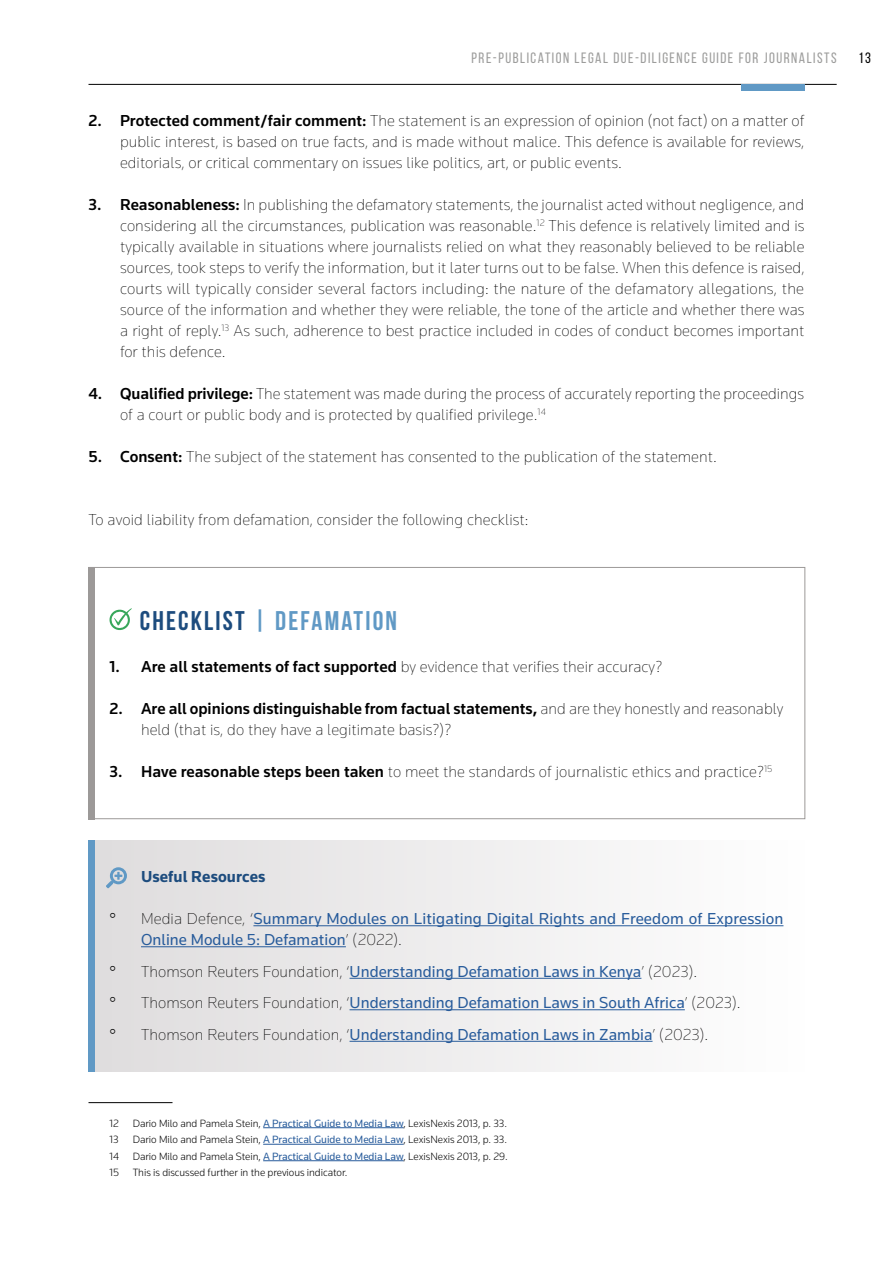
<style>
.page{position:relative;width:893px;height:1263px;background:#fff}
.page>*{position:absolute;margin:0;border:0;box-sizing:border-box;transform-origin:0 0}
.t1{font:700 27px "Bebas Neue";letter-spacing:.08em;color:#6099c5}
.t2{font:200 16.5px/21px "Knowledge";letter-spacing:.005em;color:#000;text-align:justify}
.t3{font:16.5px/31.5px "Knowledge";letter-spacing:.005em;color:#275b9b}
.t4{font:700 16.5px "Knowledge";letter-spacing:.005em;color:#1d4c7e}
.t5{font:15px "Bebas Neue";letter-spacing:.1em;color:#9d9d9c}
.t6{font:15px "Bebas Neue";color:#000}
.t7{font:300 10.95px "Knowledge";letter-spacing:-.005em;color:#000}
.s1{font-weight:500}
.s2{color:#1d4c7e}
.s3{font-weight:200;color:#000}
.s4{font-weight:400;color:#275b9b}
</style>
<div class="page">
<hr style="left:88px;top:84px;width:749px;height:1px;background:#000">
<div style="left:741px;top:84px;width:63px;height:6px;background:#6099c5"></div>
<div style="left:89px;top:840px;width:716px;height:231px;background:linear-gradient(to right,#dedcdd,#fdfdfe)"></div>
<div style="left:88px;top:840px;width:6px;height:231px;background:#6099c5"></div>
<div style="left:89px;top:567px;width:716px;height:252px;background:#fff;border:1px solid #9c9998"></div>
<div style="left:88px;top:567px;width:6px;height:252px;background:#9c9998"></div>
<svg style="left:109px;top:608px;width:23px;height:22px"></svg>
<hr style="left:253px;top:925px;width:530px;height:1px;background:#275b9b">
<hr style="left:141px;top:946px;width:205px;height:1px;background:#275b9b">
<hr style="left:350px;top:978px;width:291px;height:1px;background:#275b9b">
<hr style="left:350px;top:1009px;width:335px;height:1px;background:#275b9b">
<hr style="left:350px;top:1041px;width:302px;height:1px;background:#275b9b">
<hr style="left:88px;top:1102px;width:84px;height:1px;background:#000">
<hr style="left:263px;top:1127px;width:141px;height:1px;background:#275b9b">
<hr style="left:263px;top:1144px;width:141px;height:1px;background:#275b9b">
<hr style="left:263px;top:1160px;width:141px;height:1px;background:#275b9b">
<svg style="left:106px;top:867px;width:21px;height:21px"></svg>
<svg style="left:110px;top:913px;width:5px;height:5px"></svg>
<svg style="left:110px;top:965px;width:5px;height:5px"></svg>
<svg style="left:110px;top:997px;width:5px;height:5px"></svg>
<svg style="left:110px;top:1028px;width:5px;height:5px"></svg>
<p class="t5" style="left:471px;top:50px;width:367px">PRE-PUBLICATION LEGAL DUE-DILIGENCE GUIDE FOR JOURNALISTS</p>
<p class="t6" style="left:859px;top:50px;width:14px">13</p>
<p class="t2" style="left:120px;top:110px;width:686px;text-indent:-31px"><span class="s1">2. Protected comment/fair comment:</span> The statement is an expression of opinion (not fact) on a matter of public interest, is based on true facts, and is made without malice. This defence is available for reviews, editorials, or critical commentary on issues like politics, art, or public events.</p>
<p class="t2" style="left:120px;top:194px;width:686px;text-indent:-32px"><span class="s1">3. Reasonableness:</span> In publishing the defamatory statements, the journalist acted without negligence, and considering all the circumstances, publication was reasonable.<sup>12</sup> This defence is relatively limited and is typically available in situations where journalists relied on what they reasonably believed to be reliable sources, took steps to verify the information, but it later turns out to be false. When this defence is raised, courts will typically consider several factors including: the nature of the defamatory allegations, the source of the information and whether they were reliable, the tone of the article and whether there was a right of reply.<sup>13</sup> As such, adherence to best practice included in codes of conduct becomes important for this defence.</p>
<p class="t2" style="left:120px;top:383px;width:686px;text-indent:-31px"><span class="s1">4. Qualified privilege:</span> The statement was made during the process of accurately reporting the proceedings of a court or public body and is protected by qualified privilege.<sup>14</sup></p>
<p class="t2" style="left:88px;top:446px;width:630px"><span class="s1">5. Consent:</span> The subject of the statement has consented to the publication of the statement.</p>
<p class="t2" style="left:88px;top:509px;width:441px">To avoid liability from defamation, consider the following checklist:</p>
<h1 class="t1" style="left:140px;top:606px;width:259px"><span class="s2">CHECKLIST</span> | DEFAMATION</h1>
<p class="t2" style="left:110px;top:656px;width:554px"><span class="s1">1. Are all statements of fact supported</span> by evidence that verifies their accuracy?</p>
<p class="t2" style="left:141px;top:698px;width:644px;text-indent:-32px"><span class="s1">2. Are all opinions distinguishable from factual statements,</span> and are they honestly and reasonably held (that is, do they have a legitimate basis?)?</p>
<p class="t2" style="left:110px;top:761px;width:664px"><span class="s1">3. Have reasonable steps been taken</span> to meet the standards of journalistic ethics and practice?<sup>15</sup></p>
<p class="t4" style="left:141px;top:866px;width:126px">Useful Resources</p>
<p class="t3" style="left:141px;top:908px;width:644px;line-height:21px"><span class="s3">Media Defence, ‘</span>Summary Modules on Litigating Digital Rights and Freedom of Expression<br>Online Module 5: Defamation<span class="s3">’ (2022).</span></p>
<p class="t3" style="left:141px;top:955px;width:601px"><span class="s3">Thomson Reuters Foundation, ‘</span>Understanding Defamation Laws in Kenya<span class="s3">’ (2023).<br>Thomson Reuters Foundation, ‘</span>Understanding Defamation Laws in South Africa<span class="s3">’ (2023).<br>Thomson Reuters Foundation, ‘</span>Understanding Defamation Laws in Zambia<span class="s3">’ (2023).</span></p>
<p class="t7" style="left:110px;top:1116px;width:11px">12</p>
<p class="t7" style="left:133px;top:1116px;width:376px">Dario Milo and Pamela Stein, <span class="s4">A Practical Guide to Media Law</span>, LexisNexis 2013, p. 33.</p>
<p class="t7" style="left:110px;top:1133px;width:11px">13</p>
<p class="t7" style="left:133px;top:1133px;width:376px">Dario Milo and Pamela Stein, <span class="s4">A Practical Guide to Media Law</span>, LexisNexis 2013, p. 33.</p>
<p class="t7" style="left:110px;top:1149px;width:11px">14</p>
<p class="t7" style="left:133px;top:1149px;width:376px">Dario Milo and Pamela Stein, <span class="s4">A Practical Guide to Media Law</span>, LexisNexis 2013, p. 29.</p>
<p class="t7" style="left:110px;top:1166px;width:11px">15</p>
<p class="t7" style="left:133px;top:1166px;width:216px">This is discussed further in the previous indicator.</p>
</div>
